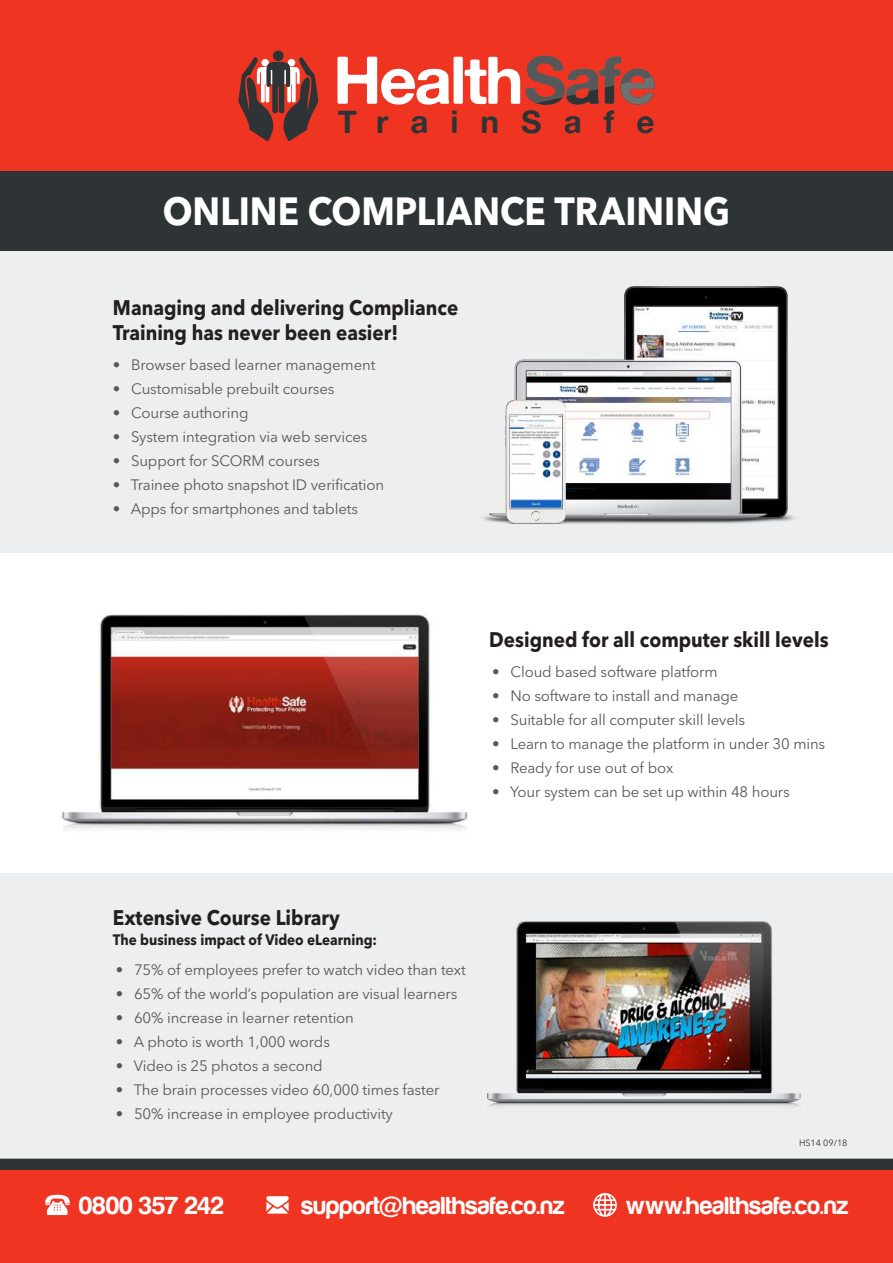
<style>
.page{position:relative;width:893px;height:1263px;background:#fff}
.page>*{position:absolute;margin:0;border:0;box-sizing:border-box;transform-origin:0 0}
.t1{font:700 39px "Avenir Next LT Pro";color:#fff;scale:.9 1}
.t2{font:31.5px "Alte Haas Grotesk Bold";letter-spacing:.695em;color:#2e3335}
.t3{font:700 25.5px "Harabara";letter-spacing:.01em;color:#fff}
.t4{font:700 21px/25.5px "Avenir Next LT Pro";color:#231f20;scale:.9 1}
.t5{font:15px "Avenir Next LT Pro";letter-spacing:-.01em;color:#57585a}
.t6{font:700 15px "Avenir Next LT Pro";color:#231f20;scale:.9 1}
.t7{font:9px "Avenir Next LT Pro";color:#2f3234}
</style>
<div class="page">
<div style="left:0;top:0;width:893px;height:192px;background:#ef3522"></div>
<div style="left:0;top:172px;width:893px;height:79px;background:#2e3335"></div>
<div style="left:0;top:1159px;width:893px;height:104px;background:#2e3335"></div>
<div style="left:0;top:1171px;width:893px;height:92px;background:#ef3522"></div>
<div style="left:0;top:251px;width:893px;height:301px;background:#edeeef"></div>
<div style="left:0;top:873px;width:893px;height:286px;background:#edeeef"></div>
<div style="left:273px;top:50px;width:11px;height:11px;background:#2e3335;border-radius:50%"></div>
<svg style="left:238px;top:57px;width:81px;height:84px"></svg>
<svg style="left:337px;top:56px;width:317px;height:49px"></svg>
<img style="left:483px;top:286px;width:312px;height:238px">
<img style="left:487px;top:922px;width:314px;height:185px">
<img style="left:60px;top:614px;width:408px;height:216px">
<svg style="left:45px;top:1194px;width:25px;height:21px"></svg>
<svg style="left:266px;top:1196px;width:23px;height:17px"></svg>
<svg style="left:593px;top:1193px;width:24px;height:24px"></svg>
<h2 class="t2" style="left:338px;top:102px;width:318px">TrainSafe</h2>
<h1 class="t1" style="left:163px;top:188px;width:632px">ONLINE COMPLIANCE TRAINING</h1>
<h3 class="t4" style="left:113px;top:294px;width:385px">Managing and delivering Compliance<br>Training has never been easier!</h3>
<p class="t5" style="left:113px;top:356px;width:264px">• Browser based learner management</p>
<p class="t5" style="left:113px;top:380px;width:223px">• Customisable prebuilt courses</p>
<p class="t5" style="left:113px;top:404px;width:137px">• Course authoring</p>
<p class="t5" style="left:113px;top:428px;width:256px">• System integration via web services</p>
<p class="t5" style="left:113px;top:452px;width:208px">• Support for SCORM courses</p>
<p class="t5" style="left:113px;top:476px;width:273px">• Trainee photo snapshot ID verification</p>
<p class="t5" style="left:113px;top:500px;width:247px">• Apps for smartphones and tablets</p>
<h3 class="t4" style="left:489px;top:627px;width:378px">Designed for all computer skill levels</h3>
<p class="t5" style="left:492px;top:663px;width:227px">• Cloud based software platform</p>
<p class="t5" style="left:492px;top:687px;width:248px">• No software to install and manage</p>
<p class="t5" style="left:492px;top:711px;width:254px">• Suitable for all computer skill levels</p>
<p class="t5" style="left:492px;top:735px;width:334px">• Learn to manage the platform in under 30 mins</p>
<p class="t5" style="left:492px;top:759px;width:183px">• Ready for use out of box</p>
<p class="t5" style="left:492px;top:783px;width:299px">• Your system can be set up within 48 hours</p>
<h3 class="t4" style="left:113px;top:905px;width:254px">Extensive Course Library</h3>
<p class="t6" style="left:113px;top:930px;width:295px">The business impact of Video eLearning:</p>
<p class="t5" style="left:116px;top:960px;width:351px">• 75% of employees prefer to watch video than text</p>
<p class="t5" style="left:116px;top:984px;width:343px">• 65% of the world’s population are visual learners</p>
<p class="t5" style="left:116px;top:1008px;width:240px">• 60% increase in learner retention</p>
<p class="t5" style="left:116px;top:1032px;width:216px">• A photo is worth 1,000 words</p>
<p class="t5" style="left:116px;top:1056px;width:208px">• Video is 25 photos a second</p>
<p class="t5" style="left:116px;top:1080px;width:325px">• The brain processes video 60,000 times faster</p>
<p class="t5" style="left:116px;top:1104px;width:278px">• 50% increase in employee productivity</p>
<p class="t7" style="left:799px;top:1138px;width:50px">HS14 09/18</p>
<h3 class="t3" style="left:80px;top:1192px;width:146px">0800 357 242</h3>
<h3 class="t3" style="left:301px;top:1192px;width:265px">support@healthsafe.co.nz</h3>
<h3 class="t3" style="left:626px;top:1192px;width:224px">www.healthsafe.co.nz</h3>
</div>
